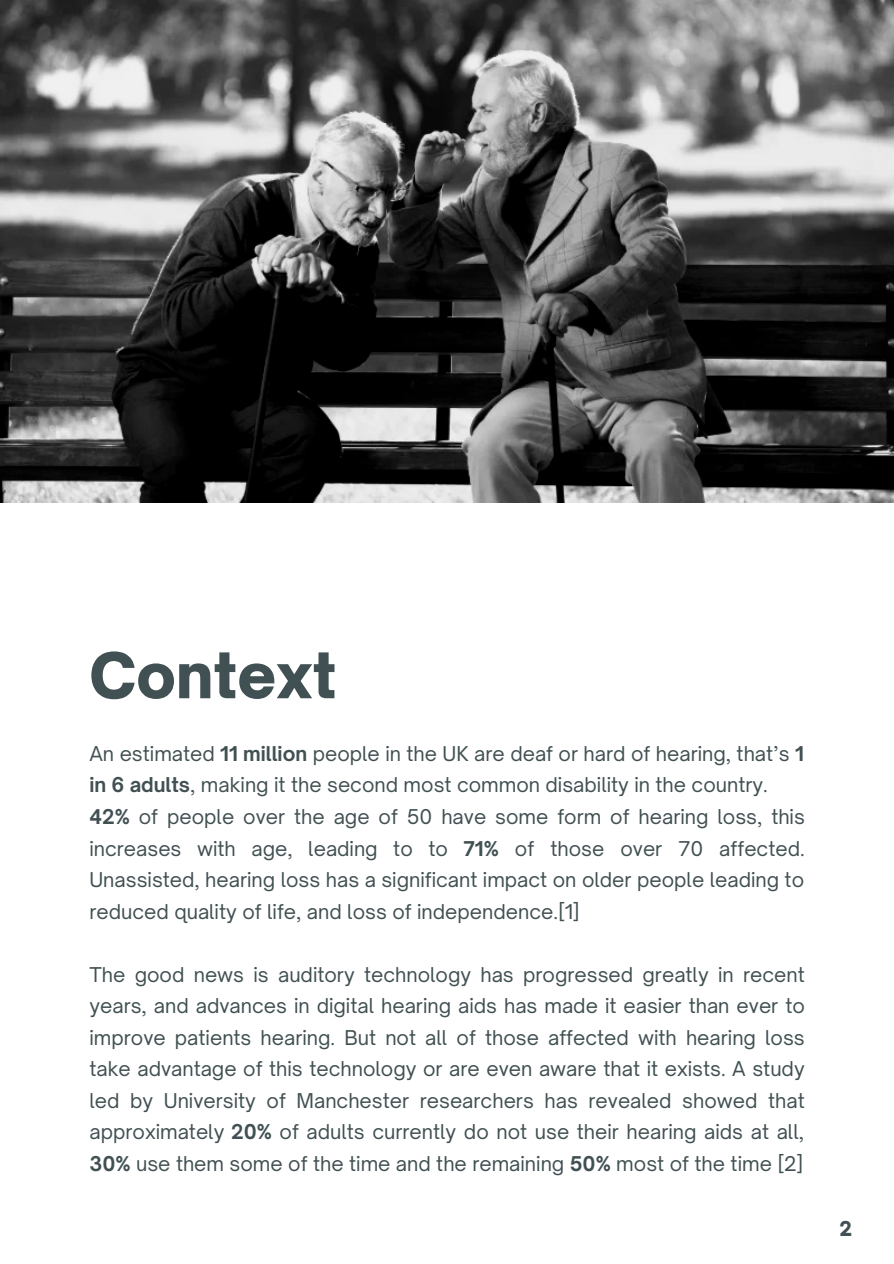
<style>
.page{position:relative;width:894px;height:1264px;background:#fff}
.page>*{position:absolute;margin:0;border:0;box-sizing:border-box;transform-origin:0 0}
.t1{font:900 60px "Open Sauce One";color:#415052}
.t2{font:19.5px/31.5px "Open Sauce One";color:#415052;text-align:justify}
.t3{font:900 19.5px "Open Sauce One";color:#415052}
.s1{font-weight:700}
</style>
<div class="page">
<img style="left:0;top:0;width:893px;height:502px">
<p class="t1" style="left:89px;top:638px;width:248px">Context</p>
<p class="t2" style="left:89px;top:737px;width:716px">An estimated <span class="s1">11 million</span> people in the UK are deaf or hard of hearing, that’s <span class="s1">1 in 6 adults</span>, making it the second most common disability in the country.</p>
<p class="t2" style="left:89px;top:800px;width:716px"><span class="s1">42%</span> of people over the age of 50 have some form of hearing loss, this increases with age, leading to to <span class="s1">71%</span> of those over 70 affected.<br>Unassisted, hearing loss has a significant impact on older people leading to reduced quality of life, and loss of independence.[1]</p>
<p class="t2" style="left:89px;top:958px;width:716px">The good news is auditory technology has progressed greatly in recent years, and advances in digital hearing aids has made it easier than ever to improve patients hearing. But not all of those affected with hearing loss take advantage of this technology or are even aware that it exists. A study led by University of Manchester researchers has revealed showed that approximately <span class="s1">20%</span> of adults currently do not use their hearing aids at all, <span class="s1">30%</span> use them some of the time and the remaining <span class="s1">50%</span> most of the time [2]</p>
<p class="t3" style="left:839px;top:1216px;width:14px">2</p>
</div>
